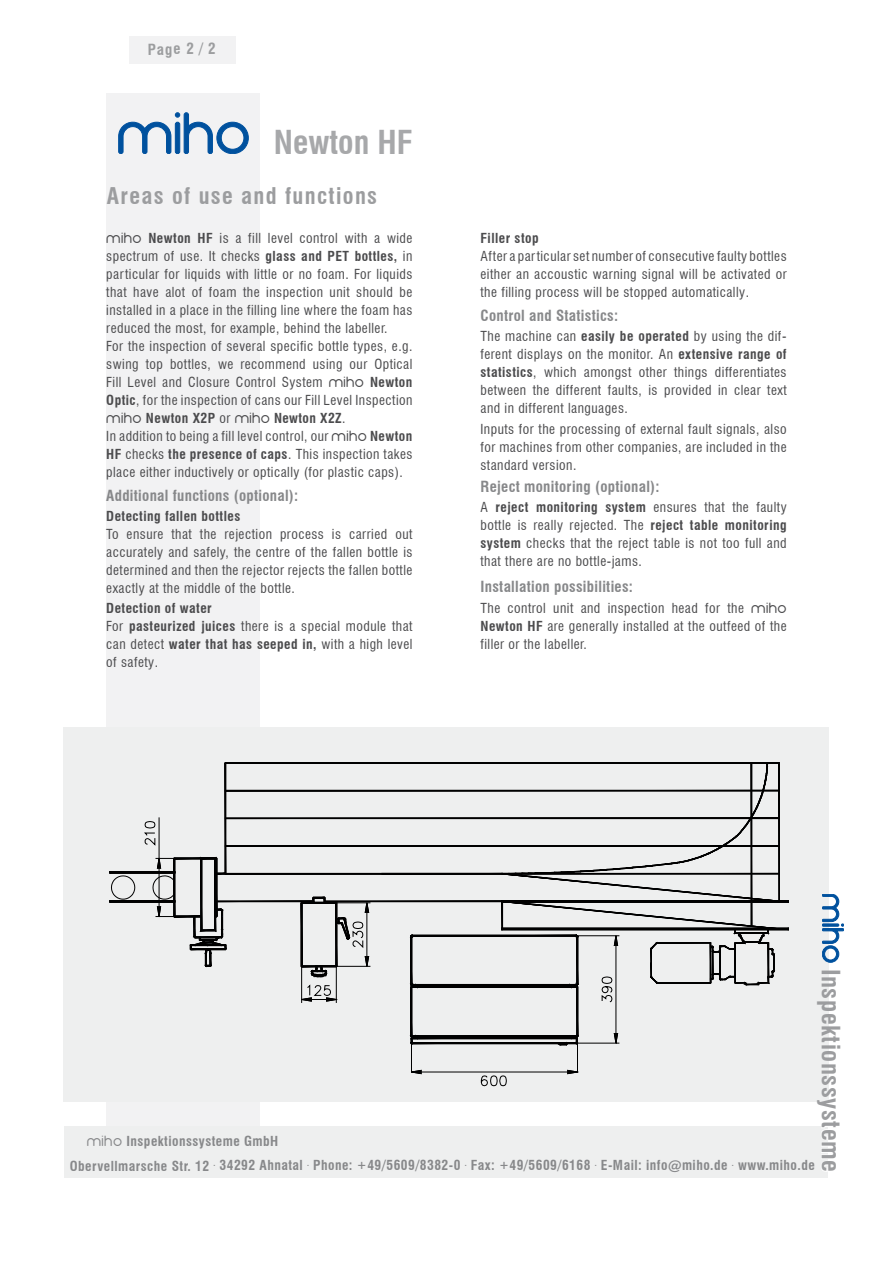
<style>
.page{position:relative;width:893px;height:1263px;background:#fff}
.page>*{position:absolute;margin:0;border:0;box-sizing:border-box;transform-origin:0 0}
.t1{font:700 condensed 32.25px "Swiss 721 BT";color:#a7a8aa}
.t2{font:700 condensed 24.75px "Swiss 721 BT";letter-spacing:.025em;color:#9c9d9f}
.t3{font:700 condensed 22.5px "Swiss 721 BT";letter-spacing:.06em;color:#9c9d9f}
.t4{font:700 condensed 15px "Swiss 721 BT";letter-spacing:.02em;color:#87888a}
.t5{font:700 condensed 15px "Swiss 721 BT";color:#9c9d9f}
.t6{font:condensed 13.5px/18px "Swiss 721 BT";letter-spacing:.035em;color:#4b4b4d;text-align:justify}
.t7{font:700 condensed 13.5px/24px "Swiss 721 BT";letter-spacing:.035em;color:#87888a}
.t8{font:700 condensed 13.5px "Swiss 721 BT";letter-spacing:.035em;color:#4b4b4d}
.s1{font-family:"miho";font-stretch:normal}
.s2{font-weight:700}
.s3{font-family:"miho";font-weight:400;font-stretch:normal}
.s4{font-size:12px}
</style>
<div class="page">
<div style="left:130px;top:36px;width:106px;height:28px;background:#f2f2f3"></div>
<div style="left:106px;top:94px;width:153px;height:1084px;background:#f2f2f3"></div>
<div style="left:64px;top:727px;width:765px;height:374px;background:#eeefef"></div>
<svg style="left:119px;top:113px;width:129px;height:41px"></svg>
<svg style="left:822px;top:894px;width:22px;height:68px"></svg>
<div style="left:65px;top:1127px;width:763px;height:51px;background:#eeefef"></div>
<svg style="left:820px;top:1126px;width:8px;height:46px"></svg>
<svg style="left:109px;top:596px;width:680px;height:524px"></svg>
<svg style="left:310px;top:753px;width:306px;height:290px"></svg>
<p class="t5" style="left:148px;top:40px;width:69px">Page 2 / 2</p>
<h1 class="t1" style="left:274px;top:123px;width:140px">Newton HF</h1>
<h3 class="t3" style="left:107px;top:183px;width:272px">Areas of use and functions</h3>
<p class="t6" style="left:106px;top:229px;width:308px;text-align:left"><span class="s1">miho</span> <span class="s2">Newton HF</span> is a fill level control with a wide spectrum of use. It checks <span class="s2">glass and PET bottles,</span> in particular for liquids with little or no foam. For liquids that have alot of foam the inspection unit should be installed in a place in the filling line where the foam has reduced the most, for example, behind the labeller.<br>For the inspection of several specific bottle types, e.g. swing top bottles, we recommend using our Optical Fill Level and Closure Control System <span class="s1">miho</span> <span class="s2">Newton Optic</span>, for the inspection of cans our Fill Level Inspection <span class="s1">miho</span> <span class="s2">Newton X2P</span> or <span class="s1">miho</span> <span class="s2">Newton X2Z</span>.<br>In addition to being a fill level control, our <span class="s1">miho</span> <span class="s2">Newton HF</span> checks <span class="s2">the presence of caps</span>. This inspection takes place either inductively or optically (for plastic caps).</p>
<p class="t4" style="left:106px;top:487px;width:193px">Additional functions (optional):</p>
<p class="t8" style="left:106px;top:508px;width:136px">Detecting fallen bottles</p>
<p class="t6" style="left:106px;top:525px;width:308px">To ensure that the rejection process is carried out accurately and safely, the centre of the fallen bottle is determined and then the rejector rejects the fallen bottle exactly at the middle of the bottle.</p>
<p class="t6" style="left:106px;top:599px;width:308px;text-align:left"><span class="s2">Detection of water<br></span>For <span class="s2">pasteurized juices</span> there is a special module that can detect <span class="s2">water that has seeped in,</span> with a high level of safety.</p>
<p class="t8" style="left:480px;top:230px;width:60px">Filler stop</p>
<p class="t6" style="left:480px;top:247px;width:308px">After a particular set number of consecutive faulty bottles either an accoustic warning signal will be activated or the filling process will be stopped automatically.</p>
<p class="t4" style="left:480px;top:307px;width:139px">Control and Statistics:</p>
<p class="t6" style="left:480px;top:327px;width:308px">The machine can <span class="s2">easily be operated</span> by using the dif&shy;ferent displays on the monitor. An <span class="s2">extensive range of statistics</span>, which amongst other things differentiates between the different faults, is provided in clear text and in different languages.</p>
<p class="t6" style="left:480px;top:420px;width:308px">Inputs for the processing of external fault signals, also for machines from other companies, are included in the standard version.</p>
<p class="t4" style="left:480px;top:477px;width:181px">Reject monitoring (optional):</p>
<p class="t6" style="left:480px;top:498px;width:308px">A <span class="s2">reject monitoring system</span> ensures that the faulty bottle is really rejected. The <span class="s2">reject table monitoring system</span> checks that the reject table is not too full and that there are no bottle-jams.</p>
<p class="t4" style="left:480px;top:578px;width:154px">Installation possibilities:</p>
<p class="t6" style="left:480px;top:599px;width:308px">The control unit and inspection head for the <span class="s1">miho </span><span class="s2">Newton HF</span> are generally installed at the outfeed of the filler or the labeller.</p>
<h2 class="t2" style="left:846px;top:968px;width:205px;rotate:90deg">Inspektionssysteme</h2>
<p class="t7" style="left:70px;top:1129px;width:746px;text-indent:17px"><span class="s3">miho</span> Inspektionssysteme GmbH<br>Obervellmarsche Str. 12 <sup>.</sup> 34292 Ahnatal <sup>.</sup> Phone: <span class="s4">+</span>49/5609/8382-0 <sup>.</sup> Fax: <span class="s4">+</span>49/5609/6168 <sup>.</sup> E-Mail: info@miho.de <sup>.</sup> www.miho.de</p>
</div>
